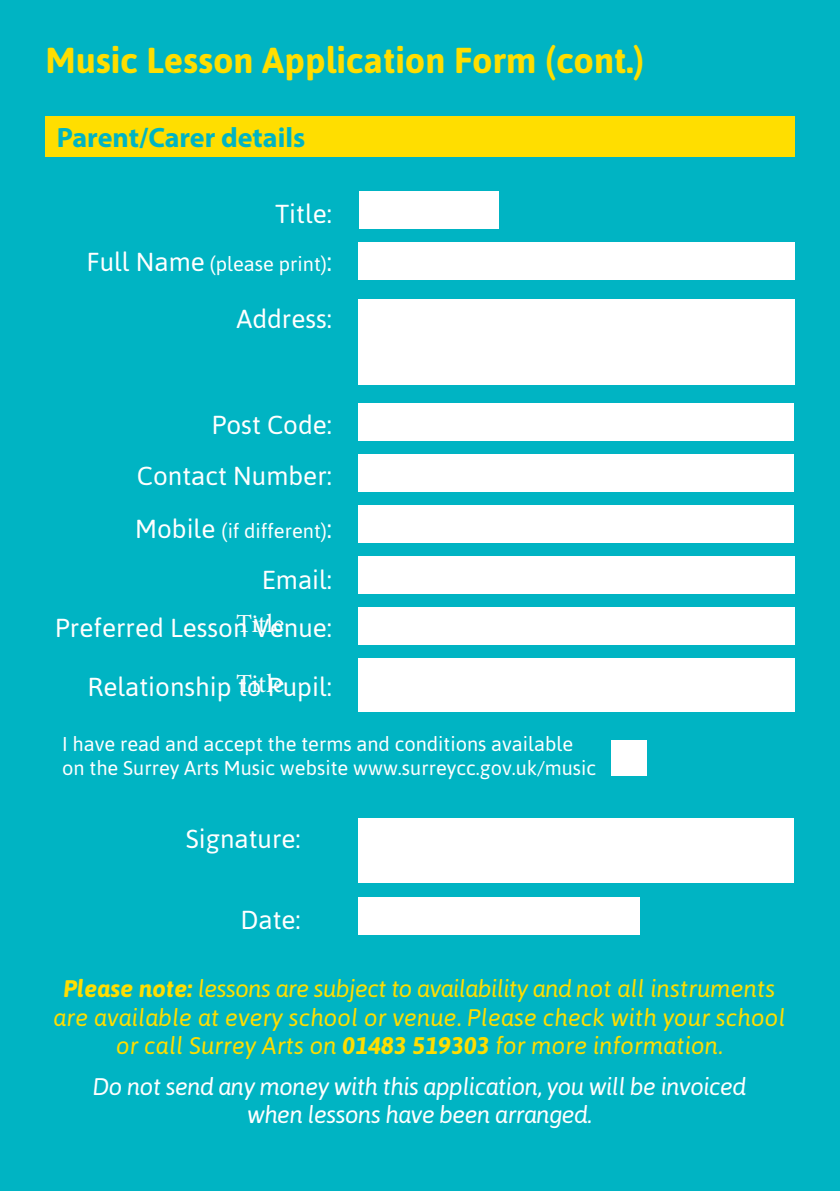
<style>
.page{position:relative;width:840px;height:1191px;background:#fff}
.page>*{position:absolute;margin:0;border:0;box-sizing:border-box;transform-origin:0 0}
.t1{font:700 36px "Asap";color:#ffde00}
.t2{font:700 28px "Myriad Pro";color:#00b4c3}
.t3{font:26px/51px "Asap";color:#fff;text-align:right}
.t4{font:26px "Minion Pro";letter-spacing:-.005em;color:#fff}
.t5{font:italic 24px/28.8px "Asap";color:#ffde00;text-align:center}
.t6{font:italic 24px/28.8px "Asap";letter-spacing:-.025em;color:#fff;text-align:center}
.t7{font:20px/24px "Asap";color:#fff}
.s1{font-size:26px}
.s2{font-weight:700}
</style>
<div class="page">
<div style="left:0;top:0;width:839px;height:1191px;background:#00b4c3"></div>
<div style="left:358px;top:191px;width:140px;height:38px;background:#fff"></div>
<div style="left:358px;top:403px;width:435px;height:38px;background:#fff"></div>
<div style="left:358px;top:454px;width:435px;height:38px;background:#fff"></div>
<div style="left:358px;top:505px;width:435px;height:38px;background:#fff"></div>
<div style="left:358px;top:556px;width:436px;height:38px;background:#fff"></div>
<div style="left:358px;top:242px;width:436px;height:38px;background:#fff"></div>
<div style="left:358px;top:299px;width:436px;height:85px;background:#fff"></div>
<div style="left:358px;top:607px;width:436px;height:38px;background:#fff"></div>
<div style="left:358px;top:658px;width:436px;height:54px;background:#fff"></div>
<div style="left:358px;top:897px;width:282px;height:37px;background:#fff"></div>
<div style="left:358px;top:818px;width:435px;height:64px;background:#fff"></div>
<div style="left:610px;top:740px;width:35px;height:35px;background:#fff"></div>
<div style="left:45px;top:116px;width:749px;height:41px;background:#ffde00"></div>
<h1 class="t1" style="left:45px;top:36px;width:600px">Music Lesson Application Form (cont.)</h1>
<p class="t2" style="left:57px;top:119px;width:250px">Parent/Carer details</p>
<p class="t3" style="left:275px;top:187px;width:58px">Title:</p>
<p class="t7" style="left:87px;top:251px;width:247px"><span class="s1">Full Name</span> (please print)<span class="s1">:</span></p>
<p class="t3" style="left:236px;top:293px;width:97px">Address:</p>
<p class="t3" style="left:137px;top:399px;width:196px">Post Code:<br>Contact Number:</p>
<p class="t7" style="left:135px;top:518px;width:198px"><span class="s1">Mobile</span> (if different)<span class="s1">:</span></p>
<p class="t3" style="left:261px;top:553px;width:72px">Email:</p>
<p class="t4" style="left:236px;top:606px;width:49px">Title</p>
<p class="t3" style="left:55px;top:601px;width:278px">Preferred Lesson Venue:</p>
<p class="t3" style="left:87px;top:660px;width:246px">Relationship to Pupil:</p>
<p class="t4" style="left:236px;top:666px;width:49px">Title</p>
<p class="t7" style="left:62px;top:731px;width:535px">I have read and accept the terms and conditions available on the Surrey Arts Music website www.surreycc.gov.uk/music</p>
<p class="t3" style="left:186px;top:812px;width:116px">Signature:</p>
<p class="t3" style="left:240px;top:893px;width:62px">Date:</p>
<p class="t5" style="left:53px;top:973px;width:733px"><span class="s2">Please note:</span> lessons are subject to availability and not all instruments are available at every school or venue. Please check with your school or call Surrey Arts on <span class="s2">01483 519303</span> for more information.</p>
<p class="t6" style="left:93px;top:1071px;width:654px">Do not send any money with this application, you will be invoiced when lessons have been arranged.</p>
</div>
